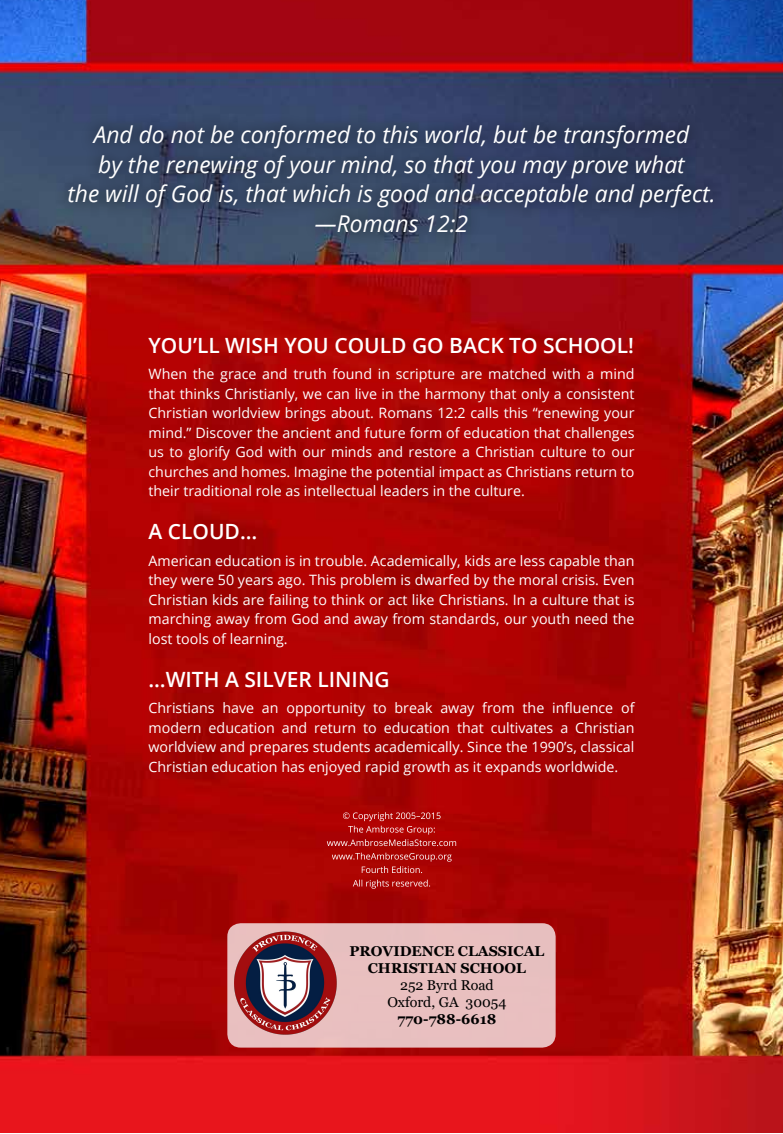
<style>
.page{position:relative;width:783px;height:1134px;background:#fff}
.page>*{position:absolute;margin:0;border:0;box-sizing:border-box;transform-origin:0 0}
.t1{font:italic 23.1px/29.7px "Open Sans";color:#fff;text-align:center}
.t2{font:600 21px "Open Sans";color:#fff}
.t3{font:14.25px/19.5px "Open Sans";color:#fff;text-align:justify}
.t4{font:700 14.25px/17.1px "Georgia";color:#000;text-align:center}
.t5{font:14.25px/17.1px "Georgia";color:#000;text-align:center}
</style>
<div class="page">
<img style="left:1px;top:0;width:782px;height:1132px">
<div style="left:227px;top:923px;width:329px;height:125px;background:#e9bfc0;border-radius:14px"></div>
<div style="left:54px;top:111px;width:673px;height:136px;background:#000;opacity:.75"></div>
<svg style="left:353px;top:880px;width:77px;height:9px"></svg>
<svg style="left:332px;top:853px;width:120px;height:20px"></svg>
<svg style="left:327px;top:812px;width:129px;height:34px"></svg>
<img style="left:226px;top:923px;width:120px;height:124px">
<h1 class="t1" style="left:67px;top:119px;width:650px">And do not be conformed to this world, but be transformed<br>by the renewing of your mind, so that you may prove what<br>the will of God is, that which is good and acceptable and perfect. —Romans 12:2</h1>
<h2 class="t2" style="left:148px;top:331px;width:487px">YOU’LL WISH YOU COULD GO BACK TO SCHOOL!</h2>
<p class="t3" style="left:148px;top:364px;width:488px">When the grace and truth found in scripture are matched with a mind that thinks Christianly, we can live in the harmony that only a consistent Christian worldview brings about. Romans 12:2 calls this “renewing your mind.” Discover the ancient and future form of education that challenges us to glorify God with our minds and restore a Christian culture to our churches and homes. Imagine the potential impact as Christians return to their traditional role as intellectual leaders in the culture.</p>
<h2 class="t2" style="left:148px;top:517px;width:110px">A CLOUD…</h2>
<p class="t3" style="left:148px;top:550px;width:488px">American education is in trouble. Academically, kids are less capable than they were 50 years ago. This problem is dwarfed by the moral crisis. Even Christian kids are failing to think or act like Christians. In a culture that is marching away from God and away from standards, our youth need the lost tools of learning.</p>
<h2 class="t2" style="left:148px;top:665px;width:243px">…WITH A SILVER LINING</h2>
<p class="t3" style="left:148px;top:698px;width:488px">Christians have an opportunity to break away from the influence of modern education and return to education that cultivates a Christian worldview and prepares students academically. Since the 1990’s, classical Christian education has enjoyed rapid growth as it expands worldwide.</p>
<p class="t4" style="left:349px;top:942px;width:196px">PROVIDENCE CLASSICAL<br>CHRISTIAN SCHOOL</p>
<p class="t5" style="left:387px;top:977px;width:121px">252 Byrd Road<br>Oxford, GA 30054</p>
<p class="t4" style="left:398px;top:1011px;width:100px">770-788-6618</p>
</div>
